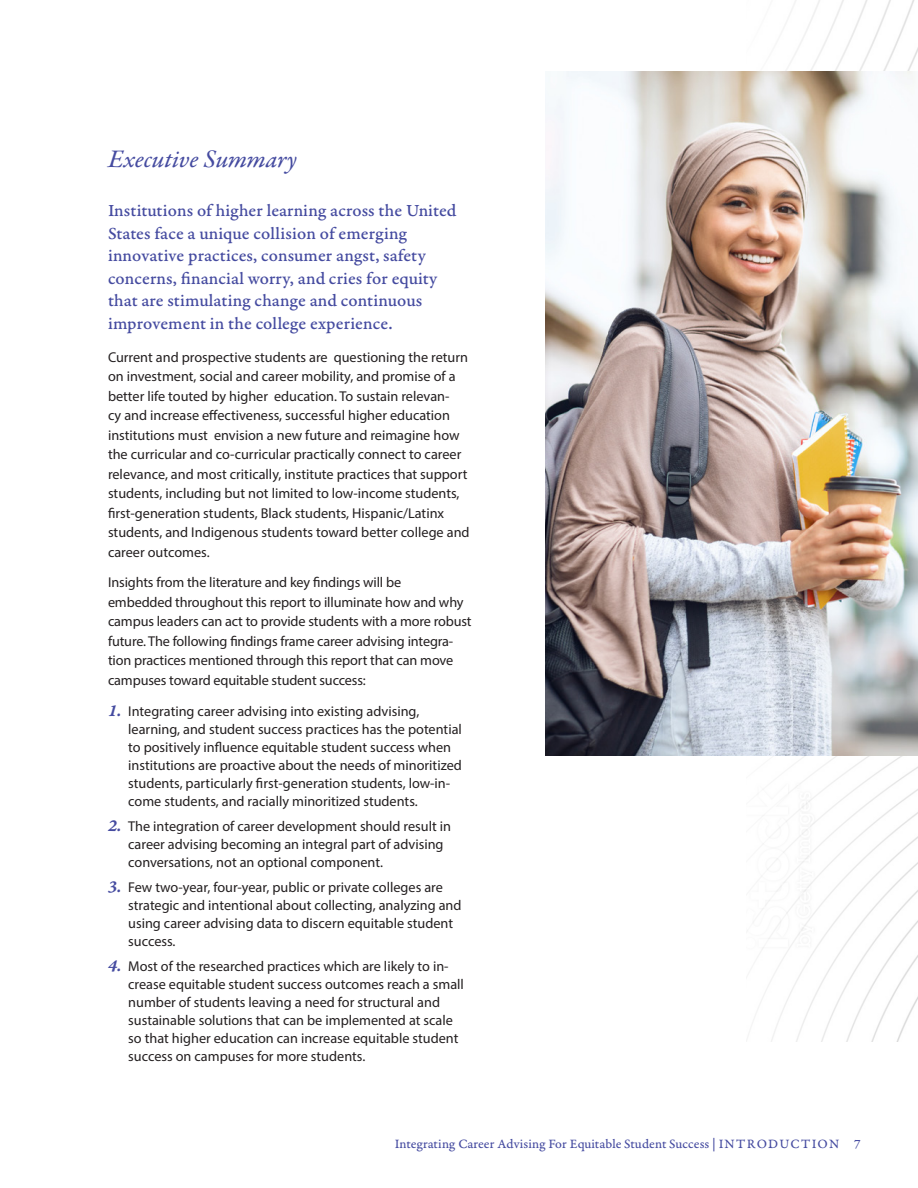
<style>
.page{position:relative;width:918px;height:1188px;background:#fff}
.page>*{position:absolute;margin:0;border:0;box-sizing:border-box;transform-origin:0 0}
.t1{font:25.5px "Garamond Premr Pro Med It";color:#454ba0}
.body_emphasis{font:18px/22.5px "Garamond Premr Pro Med Capt";color:#454ba0}
.body{font:14.25px/19.5px "Myriad Pro";color:#231f20}
.t2{font:13.5px "Garamond Premr Pro Capt";letter-spacing:.005em;color:#454ba0}
.s1{font-family:"Garamond Premr Pro Smbd It Capt";font-size:18px;color:#454ba0}
</style>
<div class="page">
<img style="left:747px;top:0;width:171px;height:1041px">
<img style="left:545px;top:71px;width:373px;height:685px">
<h2 class="t1" style="left:108px;top:143px;width:190px">Executive Summary</h2>
<p class="body_emphasis" style="left:108px;top:200px;width:350px">Institutions of higher learning across the United States face a unique collision of emerging innovative practices, consumer angst, safety concerns, financial worry, and cries for equity that are stimulating change and continuous improvement in the college experience.</p>
<p class="body" style="left:108px;top:347px;width:363px">Current and prospective students are questioning the return on investment, social and career mobility, and promise of a better life touted by higher education. To sustain relevan-<br>cy and increase effectiveness, successful higher education institutions must envision a new future and reimagine how the curricular and co-curricular practically connect to career relevance, and most critically, institute practices that support students, including but not limited to low-income students, first-generation students, Black students, Hispanic/Latinx students, and Indigenous students toward better college and career outcomes.</p>
<p class="body" style="left:108px;top:573px;width:365px">Insights from the literature and key findings will be<br>embedded throughout this report to illuminate how and why campus leaders can act to provide students with a more robust future. The following findings frame career advising integra&shy;tion practices mentioned through this report that can move campuses toward equitable student success:</p>
<p class="body" style="left:128px;top:702px;width:335px;line-height:18px;text-indent:-20px"><span class="s1">1.</span> Integrating career advising into existing advising, learning, and student success practices has the potential to positively influence equitable student success when institutions are proactive about the needs of minoritized students, particularly first-generation students, low-in&shy;come students, and racially minoritized students.</p>
<p class="body" style="left:128px;top:817px;width:324px;line-height:18px;text-indent:-20px"><span class="s1">2.</span> The integration of career development should result in career advising becoming an integral part of advising conversations, not an optional component.</p>
<p class="body" style="left:128px;top:878px;width:335px;line-height:18px;text-indent:-20px"><span class="s1">3.</span> Few two-year, four-year, public or private colleges are strategic and intentional about collecting, analyzing and using career advising data to discern equitable student success.</p>
<p class="body" style="left:128px;top:957px;width:337px;line-height:18px;text-indent:-20px"><span class="s1">4.</span> Most of the researched practices which are likely to in&shy;crease equitable student success outcomes reach a small number of students leaving a need for structural and sustainable solutions that can be implemented at scale so that higher education can increase equitable student success on campuses for more students.</p>
<p class="t2" style="left:395px;top:1135px;width:467px">Integrating Career Advising For Equitable Student Success | INTRODUCTION 7</p>
</div>
